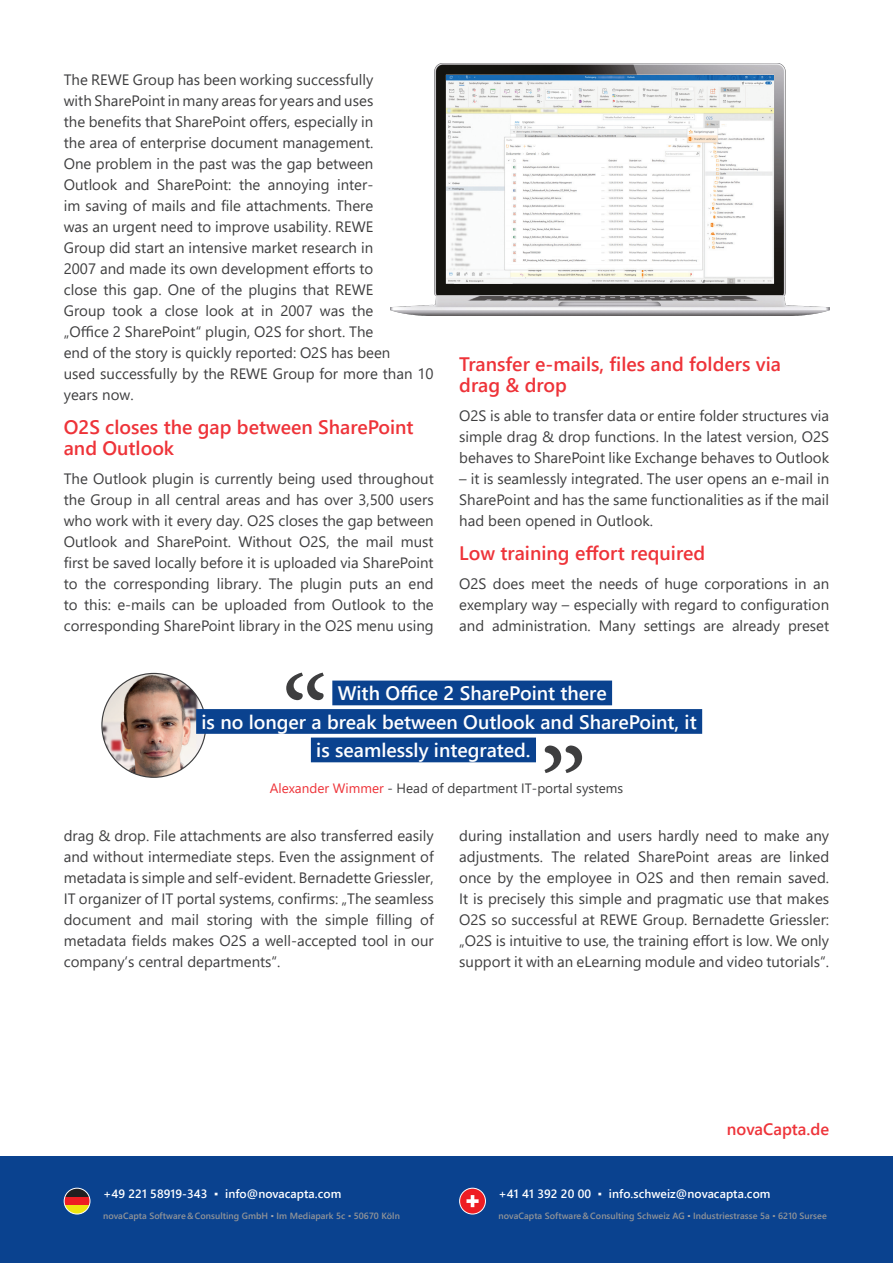
<style>
.page{position:relative;width:893px;height:1263px;background:#fff}
.page>*{position:absolute;margin:0;border:0;box-sizing:border-box;transform-origin:0 0}
.Überschriften_Texte{font:600 19.5px/21px "Segoe UI";color:#ee3339}
.Zitat_Fließtext{font:600 19.5px "Segoe UI";color:#fff}
.t1{font:600 16.5px "Segoe UI";color:#ee3339}
.Fließtext{font:15px/21px "Segoe UI";color:#3e3e3f;text-align:justify}
.Zitat_Autor{font:13.5px "Segoe UI";color:#3e3e3f}
.t2{font:600 12px "Segoe UI";letter-spacing:.005em;color:#fff}
.t3{font:600 9px "Segoe UI";letter-spacing:.005em;color:#939598}
.s1{color:#ee3339}
.s2{font-weight:400}
.s3{font-weight:400;color:#a8a9ad}
</style>
<div class="page">
<div style="left:0;top:1156px;width:893px;height:107px;background:#0a428f"></div>
<div style="left:460px;top:1188px;width:25px;height:26px;background:#ee1d23;border-radius:50%"></div>
<div style="left:459px;top:1188px;width:27px;height:26px;border:1px solid #fff;border-radius:50%"></div>
<svg style="left:466px;top:1199px;width:13px;height:4px"></svg>
<svg style="left:471px;top:1195px;width:3px;height:12px"></svg>
<svg style="left:64px;top:1188px;width:26px;height:9px"></svg>
<div style="left:64px;top:1197px;width:26px;height:8px;background:#ee1d23"></div>
<svg style="left:64px;top:1205px;width:26px;height:9px"></svg>
<div style="left:64px;top:1188px;width:26px;height:26px;border:1px solid #fff;border-radius:50%"></div>
<img style="left:102px;top:673px;width:104px;height:104px;border-radius:52px">
<div style="left:332px;top:680px;width:280px;height:25px;background:#0a428f"></div>
<div style="left:196px;top:709px;width:506px;height:25px;background:#0a428f"></div>
<div style="left:311px;top:737px;width:225px;height:25px;background:#0a428f"></div>
<svg style="left:286px;top:673px;width:38px;height:27px"></svg>
<svg style="left:544px;top:745px;width:38px;height:28px"></svg>
<img style="left:390px;top:64px;width:439px;height:252px">
<img style="left:446px;top:75px;width:327px;height:209px">
<p class="Fließtext" style="left:64px;top:68px;width:371px;text-align:left">The REWE Group has been working successfully<br>with SharePoint in many areas for years and uses<br>the benefits that SharePoint offers, especially in<br>the area of enterprise document management.<br>One problem in the past was the gap between<br>Outlook and SharePoint: the annoying inter-<br>im saving of mails and file attachments. There<br>was an urgent need to improve usability. REWE<br>Group did start an intensive market research in<br>2007 and made its own development efforts to<br>close this gap. One of the plugins that REWE<br>Group took a close look at in 2007 was the<br>„Office 2 SharePoint“ plugin, O2S for short. The<br>end of the story is quickly reported: O2S has been<br>used successfully by the REWE Group for more than 10 years now.</p>
<p class="Überschriften_Texte" style="left:64px;top:415px;width:351px">O2S closes the gap between SharePoint and Outlook</p>
<p class="Fließtext" style="left:64px;top:467px;width:371px">The Outlook plugin is currently being used throughout the Group in all central areas and has over 3,500 users who work with it every day. O2S closes the gap between Outlook and SharePoint. Without O2S, the mail must first be saved locally before it is uploaded via SharePoint to the corresponding library. The plugin puts an end to this: e-mails can be uploaded from Outlook to the corresponding SharePoint library in the O2S menu using</p>
<p class="Überschriften_Texte" style="left:459px;top:352px;width:323px">Transfer e-mails, files and folders via drag &amp; drop</p>
<p class="Fließtext" style="left:459px;top:404px;width:371px">O2S is able to transfer data or entire folder structures via simple drag &amp; drop functions. In the latest version, O2S behaves to SharePoint like Exchange behaves to Outlook</p>
<p class="Fließtext" style="left:459px;top:467px;width:371px">– it is seamlessly integrated. The user opens an e-mail in SharePoint and has the same functionalities as if the mail had been opened in Outlook.</p>
<p class="Überschriften_Texte" style="left:459px;top:541px;width:247px">Low training effort required</p>
<p class="Fließtext" style="left:459px;top:572px;width:371px">O2S does meet the needs of huge corporations in an exemplary way – especially with regard to configuration and administration. Many settings are already preset</p>
<p class="Zitat_Fließtext" style="left:338px;top:675px;width:270px">With Office 2 SharePoint there</p>
<p class="Zitat_Fließtext" style="left:202px;top:703px;width:497px">is no longer a break between Outlook and SharePoint, it</p>
<p class="Zitat_Fließtext" style="left:316px;top:732px;width:216px">is seamlessly integrated.</p>
<p class="Zitat_Autor" style="left:270px;top:776px;width:355px"><span class="s1">Alexander Wimmer</span> - Head of department IT-portal systems</p>
<p class="Fließtext" style="left:64px;top:824px;width:371px">drag &amp; drop. File attachments are also transferred easily and without intermediate steps. Even the assignment of metadata is simple and self-evident. Bernadette Griessler, IT organizer of IT portal systems, confirms: „The seamless document and mail storing with the simple filling of metadata fields makes O2S a well-accepted tool in our company‘s central departments“.</p>
<p class="Fließtext" style="left:459px;top:824px;width:371px">during installation and users hardly need to make any adjustments. The related SharePoint areas are linked once by the employee in O2S and then remain saved.<br>It is precisely this simple and pragmatic use that makes O2S so successful at REWE Group. Bernadette Griessler: „O2S is intuitive to use, the training effort is low. We only support it with an eLearning module and video tutorials“.</p>
<p class="t2" style="left:103px;top:1182px;width:240px">+49 221 58919-343 <span class="s2">▪</span> info@novacapta.com</p>
<p class="t3" style="left:103px;top:1207px;width:298px">novaCapta Software&amp;Consulting GmbH <span class="s3">▪</span> Im Mediapark 5c <span class="s2">▪</span> 50670 Köln</p>
<p class="t1" style="left:727px;top:1113px;width:104px">novaCapta.de</p>
<p class="t2" style="left:499px;top:1182px;width:273px">+41 41 392 20 00 <span class="s2">▪</span> info.schweiz@novacapta.com</p>
<p class="t3" style="left:499px;top:1207px;width:330px">novaCapta Software&amp;Consulting Schweiz AG <span class="s3">▪</span> Industriestrasse 5a <span class="s2">▪</span> 6210 Sursee</p>
</div>
